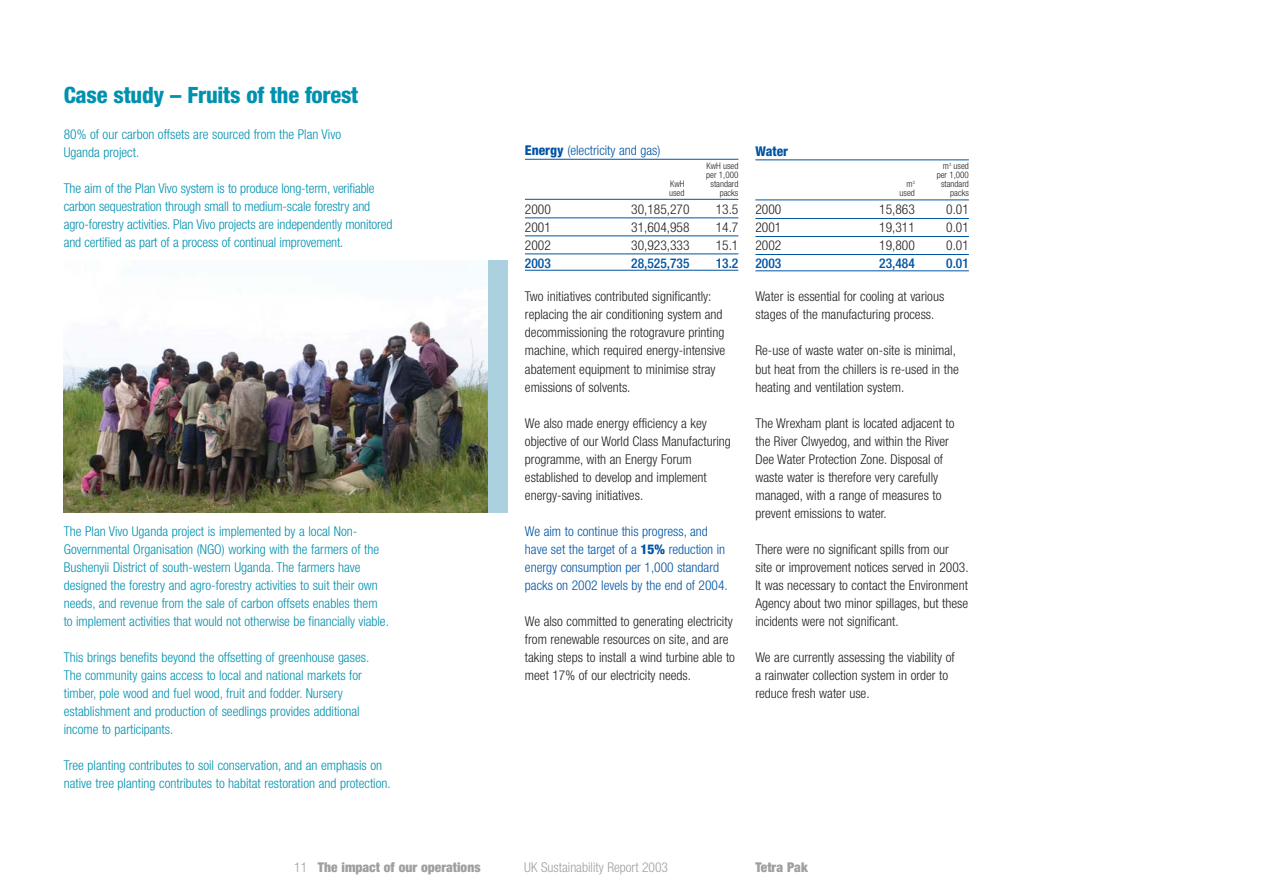
<style>
.page{position:relative;width:1263px;height:894px;background:#fff}
.page>*{position:absolute;margin:0;border:0;box-sizing:border-box;transform-origin:0 0}
.t1{font:800 condensed 22.5px "Helvetica Neue";letter-spacing:-.01em;color:#0091af}
.t2{font:300 condensed 13.5px/18px "Helvetica Neue";color:#231f20}
.t3{font:300 condensed 13.5px/18px "Helvetica Neue";color:#0091af}
.t4{font:300 condensed 13.5px/18px "Helvetica Neue";color:#0054a4}
.t5{font:900 condensed 13.5px "Helvetica Neue";color:#9d9fa1}
.t6{font:500 condensed 13.5px "Helvetica Neue";color:#0054a4}
.t7{font:300 condensed 13.5px "Helvetica Neue";color:#9d9fa1}
.t8{font:800 condensed 13.5px "Helvetica Neue";color:#0054a4}
.t9{font:300 condensed 9px/9px "Helvetica Neue";color:#231f20}
.s1{font-weight:800}
.s2{font-weight:300}
</style>
<div class="page">
<svg style="left:63px;top:158px;width:906px;height:355px"></svg>
<h1 class="t1" style="left:64px;top:87px;width:296px">Case study – Fruits of the forest</h1>
<p class="t3" style="left:64px;top:127px;width:279px">80% of our carbon offsets are sourced from the Plan Vivo<br>Uganda project.</p>
<p class="t3" style="left:64px;top:181px;width:330px">The aim of the Plan Vivo system is to produce long-term, verifiable carbon sequestration through small to medium-scale forestry and agro-forestry activities. Plan Vivo projects are independently monitored and certified as part of a process of continual improvement.</p>
<p class="t3" style="left:64px;top:523px;width:327px">The Plan Vivo Uganda project is implemented by a local Non-Governmental Organisation (NGO) working with the farmers of the Bushenyii District of south-western Uganda. The farmers have designed the forestry and agro-forestry activities to suit their own needs, and revenue from the sale of carbon offsets enables them to implement activities that would not otherwise be financially viable.</p>
<p class="t3" style="left:64px;top:649px;width:307px">This brings benefits beyond the offsetting of greenhouse gases.<br>The community gains access to local and national markets for timber, pole wood and fuel wood, fruit and fodder. Nursery establishment and production of seedlings provides additional income to participants.</p>
<p class="t3" style="left:64px;top:757px;width:328px">Tree planting contributes to soil conservation, and an emphasis on native tree planting contributes to habitat restoration and protection.</p>
<p class="t4" style="left:525px;top:142px;width:137px"><span class="s1">Energy</span> (electricity and gas)</p>
<p class="t8" style="left:755px;top:146px;width:34px">Water</p>
<p class="t9" style="left:706px;top:162px;width:34px">KwH used per 1,000</p>
<p class="t9" style="left:670px;top:180px;width:16px">KwH</p>
<p class="t9" style="left:711px;top:180px;width:29px">standard</p>
<p class="t9" style="left:669px;top:189px;width:17px">used</p>
<p class="t9" style="left:720px;top:189px;width:20px">packs</p>
<p class="t9" style="left:937px;top:162px;width:34px;text-align:right">m<sup>3</sup> used per 1,000</p>
<p class="t9" style="left:906px;top:180px;width:10px">m<sup>3</sup></p>
<p class="t9" style="left:941px;top:180px;width:29px">standard</p>
<p class="t9" style="left:899px;top:189px;width:17px">used</p>
<p class="t9" style="left:950px;top:189px;width:20px">packs</p>
<p class="t2" style="left:525px;top:201px;width:27px">2000</p>
<p class="t2" style="left:631px;top:201px;width:60px">30,185,270</p>
<p class="t2" style="left:716px;top:201px;width:24px">13.5</p>
<p class="t2" style="left:525px;top:219px;width:27px">2001</p>
<p class="t2" style="left:631px;top:219px;width:60px">31,604,958</p>
<p class="t2" style="left:716px;top:219px;width:24px">14.7</p>
<p class="t2" style="left:525px;top:237px;width:27px">2002</p>
<p class="t2" style="left:631px;top:237px;width:60px">30,923,333</p>
<p class="t2" style="left:716px;top:237px;width:24px">15.1</p>
<p class="t6" style="left:525px;top:258px;width:27px">2003</p>
<p class="t6" style="left:631px;top:258px;width:60px">28,525,735</p>
<p class="t6" style="left:716px;top:258px;width:24px">13.2</p>
<p class="t2" style="left:755px;top:201px;width:27px">2000</p>
<p class="t2" style="left:879px;top:201px;width:37px">15,863</p>
<p class="t2" style="left:946px;top:201px;width:24px">0.01</p>
<p class="t2" style="left:755px;top:219px;width:27px">2001</p>
<p class="t2" style="left:879px;top:219px;width:37px">19,311</p>
<p class="t2" style="left:946px;top:219px;width:24px">0.01</p>
<p class="t2" style="left:755px;top:237px;width:27px">2002</p>
<p class="t2" style="left:879px;top:237px;width:37px">19,800</p>
<p class="t2" style="left:946px;top:237px;width:24px">0.01</p>
<p class="t6" style="left:755px;top:258px;width:27px">2003</p>
<p class="t6" style="left:879px;top:258px;width:37px">23,484</p>
<p class="t6" style="left:946px;top:258px;width:24px">0.01</p>
<p class="t2" style="left:525px;top:289px;width:202px">Two initiatives contributed significantly: replacing the air conditioning system and decommissioning the rotogravure printing machine, which required energy-intensive abatement equipment to minimise stray emissions of solvents.</p>
<p class="t2" style="left:525px;top:415px;width:207px">We also made energy efficiency a key objective of our World Class Manufacturing programme, with an Energy Forum established to develop and implement energy-saving initiatives.</p>
<p class="t4" style="left:525px;top:523px;width:204px">We aim to continue this progress, and have set the target of a <span class="s1">15%</span> reduction in energy consumption per 1,000 standard packs on 2002 levels by the end of 2004.</p>
<p class="t2" style="left:525px;top:613px;width:212px">We also committed to generating electricity from renewable resources on site, and are taking steps to install a wind turbine able to meet 17% of our electricity needs.</p>
<p class="t2" style="left:755px;top:289px;width:190px">Water is essential for cooling at various stages of the manufacturing process.</p>
<p class="t2" style="left:755px;top:343px;width:205px">Re-use of waste water on-site is minimal, but heat from the chillers is re-used in the heating and ventilation system.</p>
<p class="t2" style="left:755px;top:415px;width:201px">The Wrexham plant is located adjacent to the River Clwyedog, and within the River Dee Water Protection Zone. Disposal of waste water is therefore very carefully managed, with a range of measures to prevent emissions to water.</p>
<p class="t2" style="left:755px;top:541px;width:215px">There were no significant spills from our site or improvement notices served in 2003.<br>It was necessary to contact the Environment Agency about two minor spillages, but these incidents were not significant.</p>
<p class="t2" style="left:755px;top:649px;width:201px">We are currently assessing the viability of a rainwater collection system in order to reduce fresh water use.</p>
<p class="t5" style="left:294px;top:862px;width:188px"><span class="s2">11</span> The impact of our operations</p>
<p class="t7" style="left:524px;top:862px;width:145px">UK Sustainability Report 2003</p>
<p class="t5" style="left:756px;top:862px;width:54px">Tetra Pak</p>
</div>
